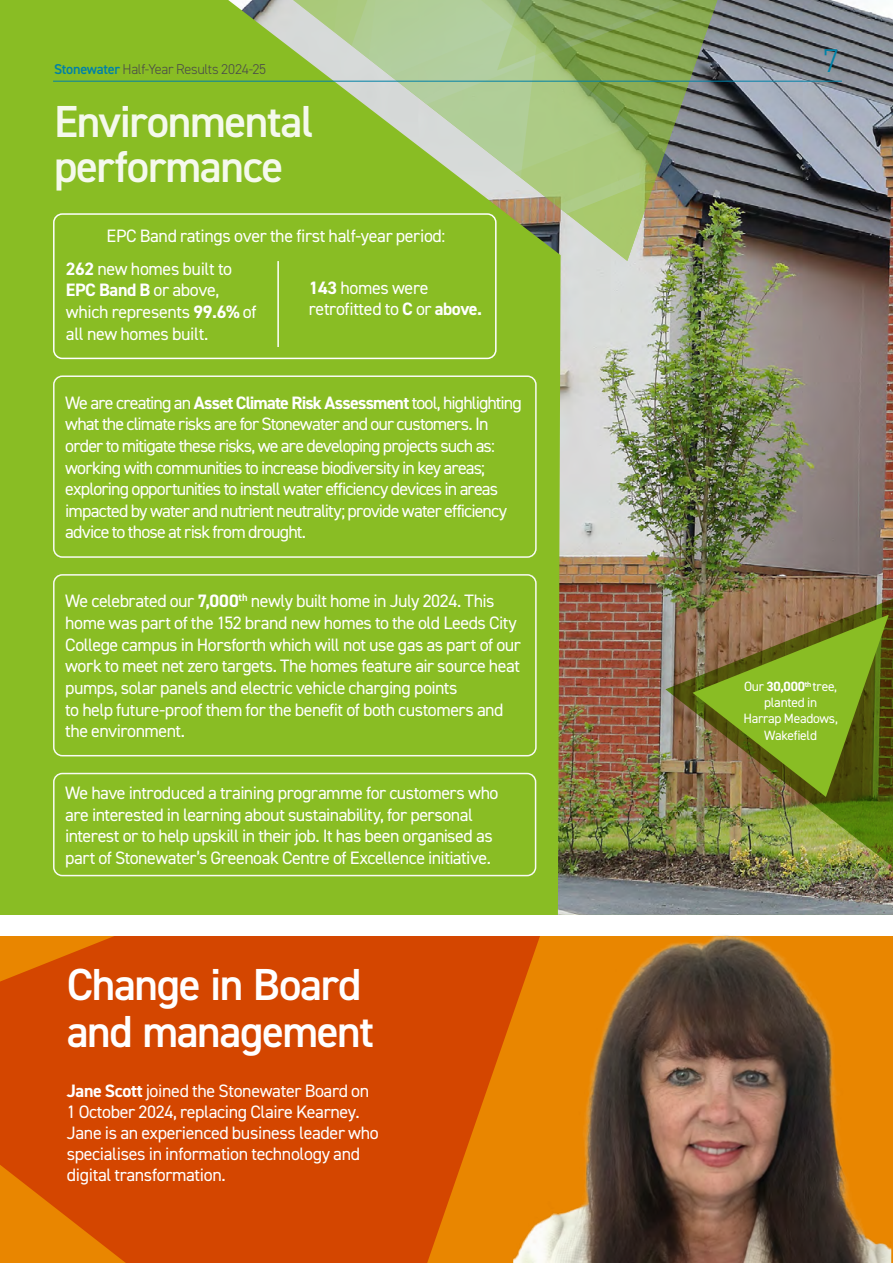
<style>
.page{position:relative;width:893px;height:1263px;background:#fff}
.page>*{position:absolute;margin:0;border:0;box-sizing:border-box;transform-origin:0 0}
.t1{font:600 45px/46.5px "DIN2014";letter-spacing:-.03em;color:#fff}
.t2{font:600 45px/45px "DIN2014";letter-spacing:-.03em;color:#f5f9ed}
.t3{font:300 33px "DIN2014";color:#0081a7}
.t4{font:18px/21.6px "DIN2014";letter-spacing:-.03em;color:#fff}
.t5{font:18px/21.6px "DIN2014";letter-spacing:-.05em;color:#fff}
.t6{font:300 14.25px "DIN2014";letter-spacing:-.02em;color:#4a4a49}
.t7{font:13.5px/16.2px "DIN2014";letter-spacing:-.02em;color:#fff;text-align:center}
.s1{font-weight:600;color:#0081a7}
.s2{font-weight:700}
</style>
<div class="page">
<div style="left:0;top:0;width:893px;height:915px;background:#89bd24"></div>
<img style="left:228px;top:0;width:665px;height:907px">
<svg style="left:0;top:936px;width:513px;height:327px;background:#d64d00"></svg>
<img style="left:513px;top:907px;width:380px;height:356px">
<svg style="left:155px;top:0;width:695px;height:261px"></svg>
<img style="left:665px;top:412px;width:228px;height:646px">
<div style="left:54px;top:376px;width:482px;height:181px;background:#89bd24;border-radius:9px"></div>
<div style="left:53px;top:375px;width:484px;height:183px;border:2px solid #fff;border-radius:9px"></div>
<div style="left:54px;top:575px;width:482px;height:181px;background:#89bd24;border-radius:9px"></div>
<div style="left:53px;top:574px;width:484px;height:182px;border:2px solid #fff;border-radius:9px"></div>
<div style="left:53px;top:773px;width:483px;height:103px;border:2px solid #fff;border-radius:9px"></div>
<div style="left:54px;top:214px;width:442px;height:144px;background:#89bd24;border-radius:9px"></div>
<div style="left:53px;top:213px;width:444px;height:146px;border:2px solid #fff;border-radius:9px"></div>
<hr style="left:277px;top:261px;width:2px;height:86px;background:#fff">
<hr style="left:53px;top:81px;width:789px;height:1px;background:#0081a7">
<svg style="left:692px;top:615px;width:197px;height:182px"></svg>
<p class="t6" style="left:54px;top:61px;width:214px"><span class="s1">Stonewater</span> Half-Year Results 2024-25</p>
<h1 class="t2" style="left:54px;top:98px;width:261px">Environmental performance</h1>
<p class="t4" style="left:66px;top:219px;width:381px;line-height:33.2px;text-indent:41px">EPC Band ratings over the first half-year period:<br><span class="s2">262</span> new homes built to</p>
<p class="t4" style="left:66px;top:279px;width:192px"><span class="s2">EPC Band B</span> or above, which represents <span class="s2">99.6%</span> of all new homes built.</p>
<p class="t4" style="left:309px;top:276px;width:175px"><span class="s2">143</span> homes were retrofitted to <span class="s2">C</span> or <span class="s2">above.</span></p>
<p class="t5" style="left:65px;top:391px;width:458px">We are creating an <span class="s2">Asset Climate Risk Assessment</span> tool, highlighting what the climate risks are for Stonewater and our customers. In order to mitigate these risks, we are developing projects such as: working with communities to increase biodiversity in key areas; exploring opportunities to install water efficiency devices in areas impacted by water and nutrient neutrality; provide water efficiency advice to those at risk from drought.</p>
<p class="t4" style="left:65px;top:590px;width:457px">We celebrated our <span class="s2">7,000</span><sup>th</sup> newly built home in July 2024. This home was part of the 152 brand new homes to the old Leeds City College campus in Horsforth which will not use gas as part of our work to meet net zero targets. The homes feature air source heat pumps, solar panels and electric vehicle charging points<br>to help future-proof them for the benefit of both customers and the environment.</p>
<p class="t4" style="left:65px;top:782px;width:435px">We have introduced a training programme for customers who are interested in learning about sustainability, for personal interest or to help upskill in their job. It has been organised as part of Stonewater’s Greenoak Centre of Excellence initiative.</p>
<h1 class="t1" style="left:67px;top:961px;width:309px">Change in Board and management</h1>
<p class="t4" style="left:67px;top:1080px;width:313px;line-height:21px"><span class="s2">Jane Scott</span> joined the Stonewater Board on 1 October 2024, replacing Claire Kearney.<br>Jane is an experienced business leader who specialises in information technology and digital transformation.</p>
<h2 class="t3" style="left:823px;top:40px;width:18px">7</h2>
<p class="t7" style="left:743px;top:678px;width:96px">Our <span class="s2">30,000</span><sup>th</sup> tree, planted in<br>Harrap Meadows,<br>Wakefield</p>
</div>
